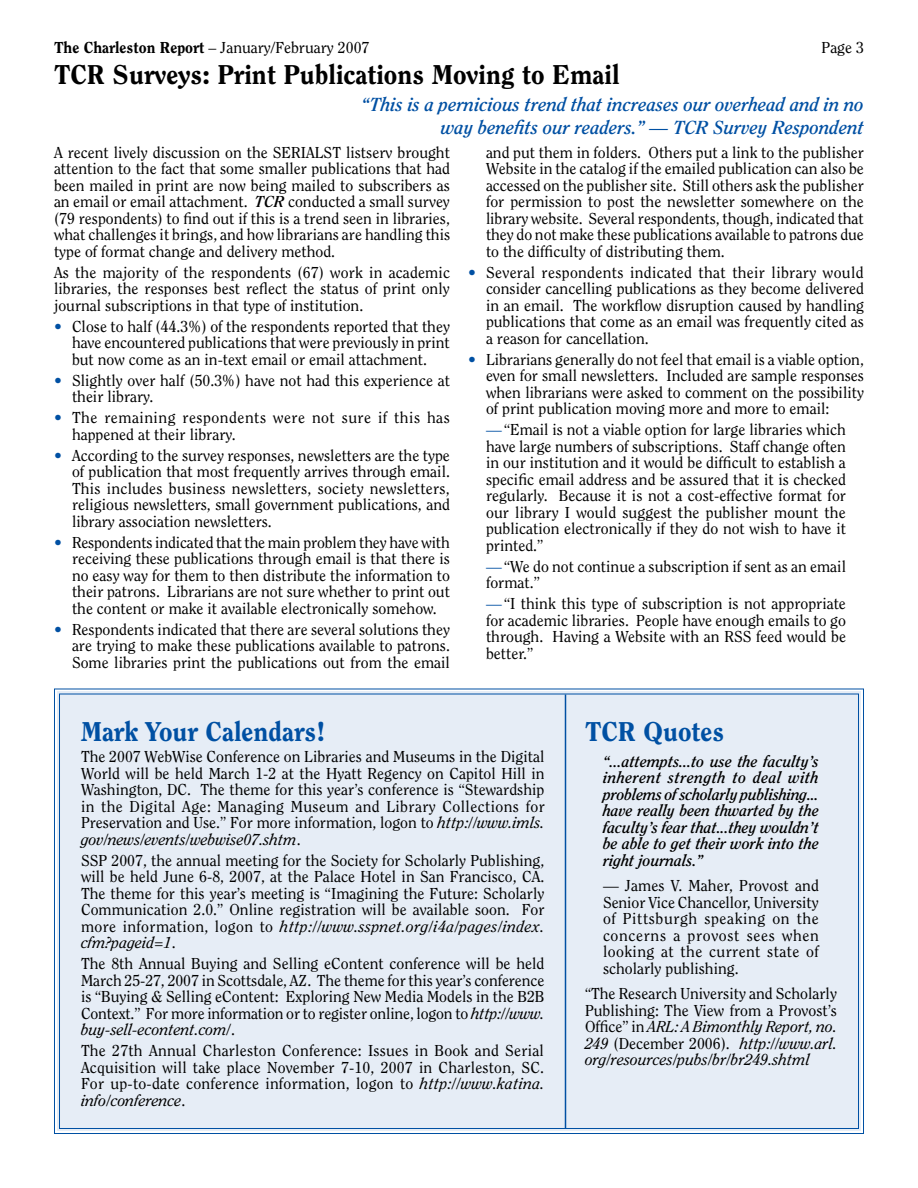
<style>
.page{position:relative;width:918px;height:1188px;background:#fff}
.page>*{position:absolute;margin:0;border:0;box-sizing:border-box;transform-origin:0 0}
.t1{font:800 27px "Clearface";color:#000}
.t2{font:800 27px "Clearface";color:#0050a3}
.t3{font:italic 700 18.75px/22.5px "Clearface";color:#0050a3;text-align:right}
.t4{font:15.75px/16.5px "Clearface";color:#000;text-align:justify}
.t5{font:italic 700 15.75px/16.5px "Clearface";color:#000;text-align:justify}
.t6{font:15.75px/16.5px "Clearface";letter-spacing:.03em;color:#000}
.s1{font-weight:800}
.s2{font-weight:700;font-style:italic}
.s3{color:#0050a3}
.s4{font-style:italic}
</style>
<div class="page">
<div style="left:54px;top:688px;width:810px;height:446px;background:#e6edf6"></div>
<hr style="left:565px;top:694px;width:1px;height:434px;background:#0050a3">
<p class="t4" style="left:54px;top:39px;width:317px"><span class="s1">The Charleston Report</span> – January/February 2007</p>
<p class="t4" style="left:822px;top:39px;width:44px">Page 3</p>
<h1 class="t1" style="left:54px;top:58px;width:567px">TCR Surveys: Print Publications Moving to Email</h1>
<p class="t3" style="left:361px;top:93px;width:504px">“This is a pernicious trend that increases our overhead and in no way benefits our readers.” — TCR Survey Respondent</p>
<p class="t4" style="left:54px;top:144px;width:398px">A recent lively discussion on the SERIALST listserv brought attention to the fact that some smaller publications that had been mailed in print are now being mailed to subscribers as an email or email attachment. <span class="s2">TCR</span> conducted a small survey (79 respondents) to find out if this is a trend seen in libraries, what challenges it brings, and how librarians are handling this type of format change and delivery method.</p>
<p class="t4" style="left:54px;top:264px;width:398px">As the majority of the respondents (67) work in academic libraries, the responses best reflect the status of print only journal subscriptions in that type of institution.</p>
<p class="t4" style="left:72px;top:318px;width:380px;text-indent:-18px"><span class="s3">•</span> Close to half (44.3%) of the respondents reported that they have encountered publications that were previously in print but now come as an in-text email or email attachment.</p>
<p class="t4" style="left:72px;top:372px;width:380px;text-indent:-18px"><span class="s3">•</span> Slightly over half (50.3%) have not had this experience at their library.</p>
<p class="t6" style="left:72px;top:409px;width:379px;text-indent:-18px"><span class="s3">•</span> The remaining respondents were not sure if this has happened at their library.</p>
<p class="t4" style="left:72px;top:447px;width:379px;text-indent:-18px"><span class="s3">•</span> According to the survey responses, newsletters are the type of publication that most frequently arrives through email.<br>This includes business newsletters, society newsletters, religious newsletters, small government publications, and library association newsletters.</p>
<p class="t4" style="left:72px;top:534px;width:379px;text-indent:-18px"><span class="s3">•</span> Respondents indicated that the main problem they have with receiving these publications through email is that there is no easy way for them to then distribute the information to their patrons. Librarians are not sure whether to print out the content or make it available electronically somehow.</p>
<p class="t4" style="left:72px;top:621px;width:380px;text-indent:-18px"><span class="s3">•</span> Respondents indicated that there are several solutions they are trying to make these publications available to patrons.<br>Some libraries print the publications out from the email</p>
<p class="t4" style="left:486px;top:144px;width:380px">and put them in folders. Others put a link to the publisher Website in the catalog if the emailed publication can also be accessed on the publisher site. Still others ask the publisher for permission to post the newsletter somewhere on the library website. Several respondents, though, indicated that they do not make these publications available to patrons due to the difficulty of distributing them.</p>
<p class="t4" style="left:486px;top:264px;width:380px;text-indent:-18px"><span class="s3">•</span> Several respondents indicated that their library would consider cancelling publications as they become delivered in an email. The workflow disruption caused by handling publications that come as an email was frequently cited as a reason for cancellation.</p>
<p class="t4" style="left:486px;top:351px;width:380px;text-indent:-18px"><span class="s3">•</span> Librarians generally do not feel that email is a viable option, even for small newsletters. Included are sample responses when librarians were asked to comment on the possibility of print publication moving more and more to email:</p>
<p class="t4" style="left:486px;top:421px;width:362px"><span class="s3">—</span>“Email is not a viable option for large libraries which have large numbers of subscriptions. Staff change often in our institution and it would be difficult to establish a specific email address and be assured that it is checked regularly. Because it is not a cost-effective format for our library I would suggest the publisher mount the publication electronically if they do not wish to have it printed.”</p>
<p class="t4" style="left:486px;top:558px;width:362px"><span class="s3">—</span>“We do not continue a subscription if sent as an email format.”</p>
<p class="t4" style="left:486px;top:595px;width:362px"><span class="s3">—</span>“I think this type of subscription is not appropriate for academic libraries. People have enough emails to go through. Having a Website with an RSS feed would be better.”</p>
<h1 class="t2" style="left:81px;top:715px;width:246px">Mark Your Calendars!</h1>
<p class="t4" style="left:81px;top:748px;width:465px">The 2007 WebWise Conference on Libraries and Museums in the Digital World will be held March 1-2 at the Hyatt Regency on Capitol Hill in Washington, DC. The theme for this year’s conference is “Stewardship in the Digital Age: Managing Museum and Library Collections for Preservation and Use.” For more information, logon to <span class="s4">http://www.imls. gov/news/events/webwise07.shtm</span>.</p>
<p class="t4" style="left:81px;top:852px;width:465px">SSP 2007, the annual meeting for the Society for Scholarly Publishing, will be held June 6-8, 2007, at the Palace Hotel in San Francisco, CA.<br>The theme for this year’s meeting is “Imagining the Future: Scholarly Communication 2.0.” Online registration will be available soon. For more information, logon to <span class="s4">http://www.sspnet.org/i4a/pages/index. cfm?pageid=1</span>.</p>
<p class="t4" style="left:81px;top:955px;width:465px">The 8th Annual Buying and Selling eContent conference will be held March 25-27, 2007 in Scottsdale, AZ. The theme for this year’s conference is “Buying &amp; Selling eContent: Exploring New Media Models in the B2B Context.” For more information or to register online, logon to <span class="s4">http://www. buy-sell-econtent.com/</span>.</p>
<p class="t4" style="left:81px;top:1042px;width:465px">The 27th Annual Charleston Conference: Issues in Book and Serial Acquisition will take place November 7-10, 2007 in Charleston, SC.<br>For up-to-date conference information, logon to <span class="s4">http://www.katina. info/conference</span>.</p>
<h1 class="t2" style="left:585px;top:715px;width:141px">TCR Quotes</h1>
<p class="t5" style="left:603px;top:753px;width:218px">“...attempts...to use the faculty’s inherent strength to deal with problems of scholarly publishing... have really been thwarted by the faculty’s fear that...they wouldn’t be able to get their work into the right journals.”</p>
<p class="t4" style="left:603px;top:877px;width:218px">— James V. Maher, Provost and Senior Vice Chancellor, University of Pittsburgh speaking on the concerns a provost sees when looking at the current state of scholarly publishing.</p>
<p class="t4" style="left:585px;top:985px;width:254px">“The Research University and Scholarly Publishing: The View from a Provost’s Office” in <span class="s4">ARL: A Bimonthly Report, no.<br>249</span> (December 2006). <span class="s4">http://www.arl. org/resources/pubs/br/br249.shtml</span></p>
</div>
